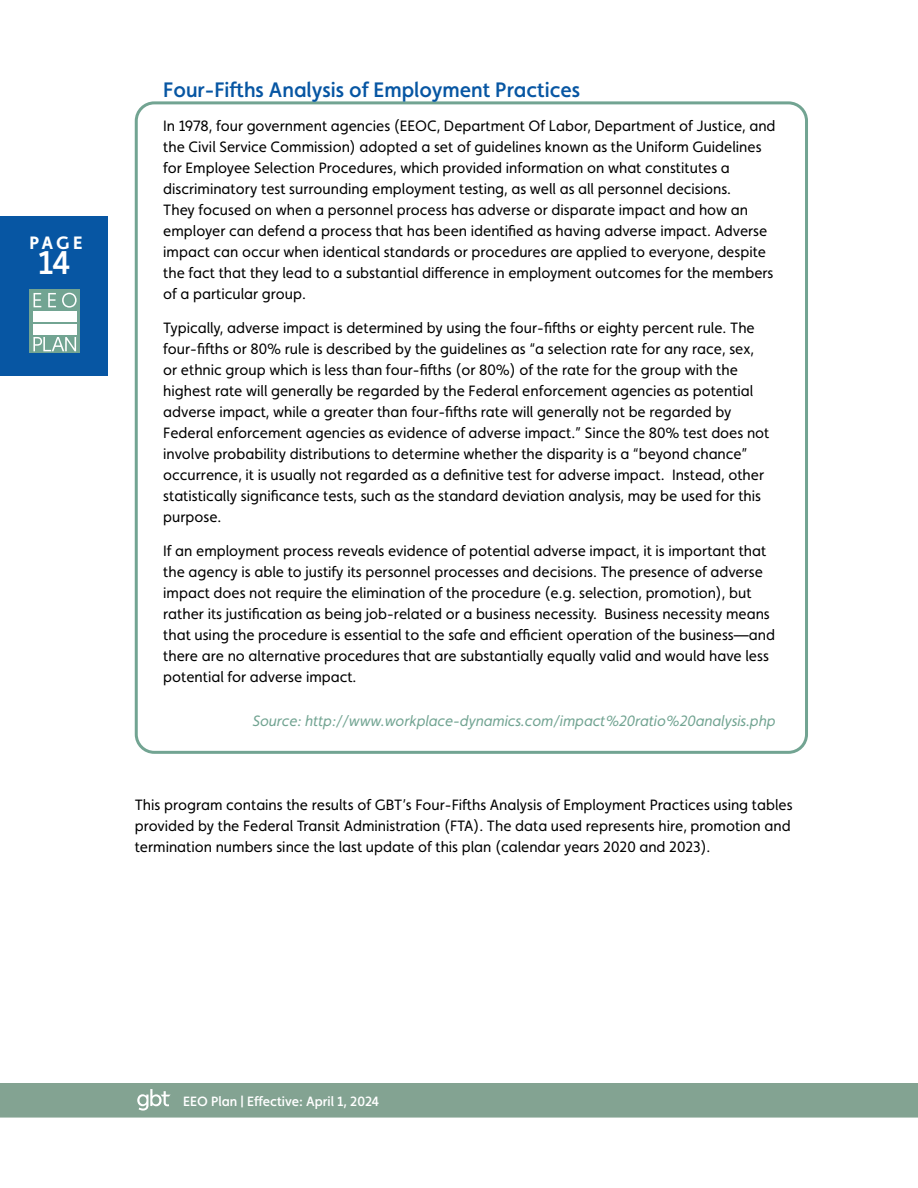
<style>
.page{position:relative;width:918px;height:1188px;background:#fff}
.page>*{position:absolute;margin:0;border:0;box-sizing:border-box;transform-origin:0 0}
.t1{font:500 33px "Faricy New";color:#fff}
.t2{font:500 21px "Faricy New";color:#0756a3}
.t3{font:700 18px "Faricy New";color:#fff}
.t4{font:15px/21px "Faricy New";color:#000}
.t5{font:italic 15px "Faricy New";color:#72a492}
.t6{font:500 13.5px "Faricy New";color:#fff}
</style>
<div class="page">
<div style="left:0;top:216px;width:108px;height:160px;background:#0756a3"></div>
<div style="left:0;top:1083px;width:918px;height:35px;background:#83a392"></div>
<div style="left:30px;top:289px;width:50px;height:64px;background:#72a492"></div>
<svg style="left:34px;top:293px;width:7px;height:14px"></svg>
<svg style="left:48px;top:293px;width:8px;height:14px"></svg>
<svg style="left:62px;top:293px;width:15px;height:15px"></svg>
<div style="left:33px;top:311px;width:44px;height:10px;background:#fff"></div>
<div style="left:33px;top:324px;width:44px;height:11px;background:#fff"></div>
<svg style="left:33px;top:337px;width:43px;height:14px"></svg>
<div style="left:135px;top:101px;width:673px;height:653px;border:3px solid #72a492;border-radius:18px"></div>
<p class="t3" style="left:30px;top:232px;width:54px">PAGE</p>
<h1 class="t1" style="left:38px;top:243px;width:34px">14</h1>
<h2 class="t2" style="left:163px;top:77px;width:418px">Four-Fifths Analysis of Employment Practices</h2>
<p class="t4" style="left:163px;top:115px;width:614px">In 1978, four government agencies (EEOC, Department Of Labor, Department of Justice, and the Civil Service Commission) adopted a set of guidelines known as the Uniform Guidelines for Employee Selection Procedures, which provided information on what constitutes a discriminatory test surrounding employment testing, as well as all personnel decisions.<br>They focused on when a personnel process has adverse or disparate impact and how an employer can defend a process that has been identified as having adverse impact. Adverse impact can occur when identical standards or procedures are applied to everyone, despite the fact that they lead to a substantial difference in employment outcomes for the members of a particular group.</p>
<p class="t4" style="left:163px;top:317px;width:608px">Typically, adverse impact is determined by using the four-fifths or eighty percent rule. The four-fifths or 80% rule is described by the guidelines as “a selection rate for any race, sex, or ethnic group which is less than four-fifths (or 80%) of the rate for the group with the highest rate will generally be regarded by the Federal enforcement agencies as potential adverse impact, while a greater than four-fifths rate will generally not be regarded by Federal enforcement agencies as evidence of adverse impact.” Since the 80% test does not involve probability distributions to determine whether the disparity is a “beyond chance” occurrence, it is usually not regarded as a definitive test for adverse impact. Instead, other statistically significance tests, such as the standard deviation analysis, may be used for this purpose.</p>
<p class="t4" style="left:163px;top:540px;width:613px">If an employment process reveals evidence of potential adverse impact, it is important that the agency is able to justify its personnel processes and decisions. The presence of adverse impact does not require the elimination of the procedure (e.g. selection, promotion), but rather its justification as being job-related or a business necessity. Business necessity means that using the procedure is essential to the safe and efficient operation of the business—and there are no alternative procedures that are substantially equally valid and would have less potential for adverse impact.</p>
<p class="t5" style="left:253px;top:712px;width:524px">Source: http://www.workplace-dynamics.com/impact%20ratio%20analysis.php</p>
<p class="t4" style="left:135px;top:795px;width:659px">This program contains the results of GBT’s Four-Fifths Analysis of Employment Practices using tables provided by the Federal Transit Administration (FTA). The data used represents hire, promotion and termination numbers since the last update of this plan (calendar years 2020 and 2023).</p>
<p class="t6" style="left:183px;top:1093px;width:198px">EEO Plan | Effective: April 1, 2024</p>
</div>
